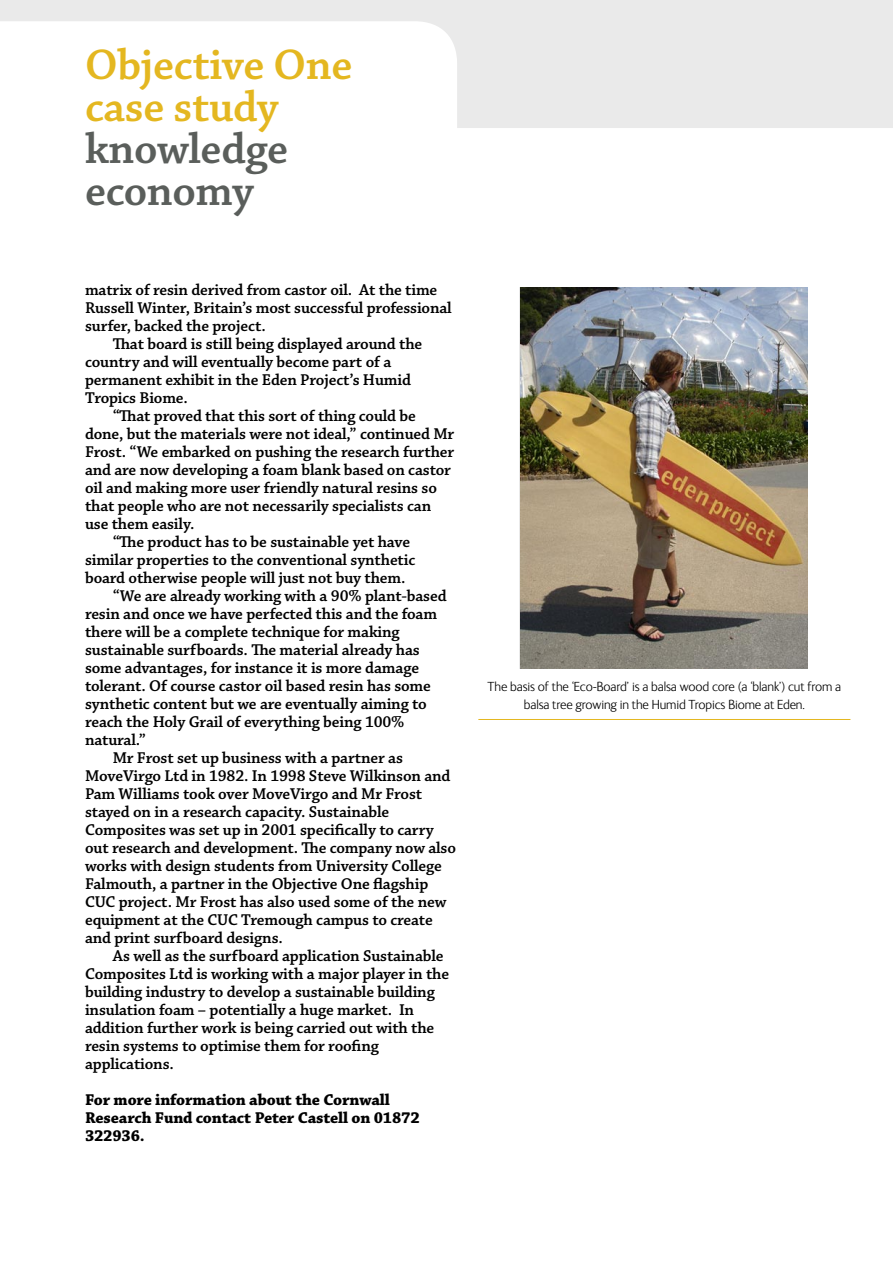
<style>
.page{position:relative;width:893px;height:1263px;background:#fff}
.page>*{position:absolute;margin:0;border:0;box-sizing:border-box;transform-origin:0 0}
.t1{font:600 45px "Chaparral Pro";letter-spacing:-.01em;color:#e4b720}
.t2{font:600 45px/42px "Chaparral Pro";letter-spacing:-.01em;color:#5a5e5b}
.Body_copy{font:600 16.5px/18px "Chaparral Pro";letter-spacing:-.01em;color:#000}
.Body_copy-2{font:700 16.5px/18px "Chaparral Pro";letter-spacing:-.01em;color:#000}
.t3{font:300 13.5px/18px "FS Ingrid";letter-spacing:-.01em;color:#000;text-align:center}
</style>
<div class="page">
<svg style="left:0;top:0;width:893px;height:128px;fill:#eaeaea"></svg>
<img style="left:521px;top:287px;width:287px;height:382px">
<hr style="left:478px;top:719px;width:372px;height:1px;background:#e4b720">
<p class="t1" style="left:85px;top:39px;width:269px">Objective One</p>
<p class="t1" style="left:85px;top:81px;width:195px">case study</p>
<p class="t2" style="left:85px;top:129px;width:205px">knowledge economy</p>
<p class="Body_copy" style="left:85px;top:281px;width:368px">matrix of resin derived from castor oil. At the time<br>Russell Winter, Britain’s most successful professional surfer, backed the project.</p>
<p class="Body_copy" style="left:85px;top:335px;width:339px;text-indent:28px">That board is still being displayed around the country and will eventually become part of a permanent exhibit in the Eden Project’s Humid Tropics Biome.</p>
<p class="Body_copy" style="left:85px;top:407px;width:371px;text-indent:28px">“That proved that this sort of thing could be done, but the materials were not ideal,” continued Mr Frost. “We embarked on pushing the research further and are now developing a foam blank based on castor oil and making more user friendly natural resins so that people who are not necessarily specialists can use them easily.</p>
<p class="Body_copy" style="left:85px;top:533px;width:332px;text-indent:28px">“The product has to be sustainable yet have similar properties to the conventional synthetic board otherwise people will just not buy them.</p>
<p class="Body_copy" style="left:85px;top:587px;width:363px;text-indent:28px">“We are already working with a 90% plant-based resin and once we have perfected this and the foam there will be a complete technique for making sustainable surfboards. The material already has some advantages, for instance it is more damage tolerant. Of course castor oil based resin has some synthetic content but we are eventually aiming to reach the Holy Grail of everything being 100% natural.”</p>
<p class="Body_copy" style="left:85px;top:749px;width:373px;text-indent:28px">Mr Frost set up business with a partner as MoveVirgo Ltd in 1982. In 1998 Steve Wilkinson and Pam Williams took over MoveVirgo and Mr Frost stayed on in a research capacity. Sustainable Composites was set up in 2001 specifically to carry out research and development. The company now also works with design students from University College Falmouth, a partner in the Objective One flagship CUC project. Mr Frost has also used some of the new equipment at the CUC Tremough campus to create and print surfboard designs.</p>
<p class="Body_copy" style="left:85px;top:947px;width:366px;text-indent:28px">As well as the surfboard application Sustainable Composites Ltd is working with a major player in the building industry to develop a sustainable building insulation foam – potentially a huge market. In addition further work is being carried out with the resin systems to optimise them for roofing applications.</p>
<p class="Body_copy-2" style="left:85px;top:1091px;width:336px">For more information about the Cornwall<br>Research Fund contact Peter Castell on 01872<br>322936.</p>
<p class="t3" style="left:488px;top:677px;width:355px">The basis of the ‘Eco-Board’ is a balsa wood core (a ‘blank’) cut from a balsa tree growing in the Humid Tropics Biome at Eden.</p>
</div>
